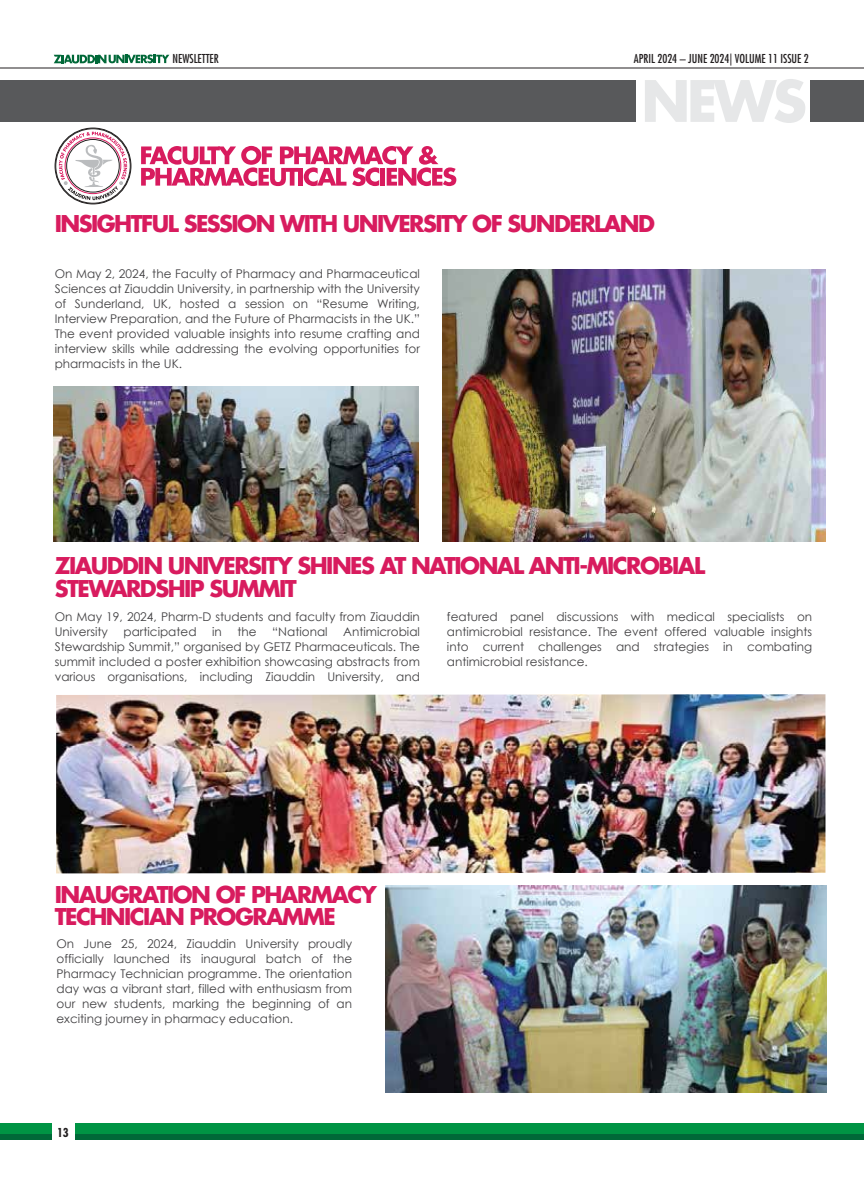
<style>
.page{position:relative;width:864px;height:1188px;background:#fff}
.page>*{position:absolute;margin:0;border:0;box-sizing:border-box;transform-origin:0 0}
.t1{font:700 55.5px "Futura Std";color:#e6e7e8}
.t2{font:700 22.5px/22.5px "Futura Std";letter-spacing:-.07em;color:#d81b5e}
.t3{font:12px/15px "Century Gothic";color:#414042;text-align:justify}
.t4{font:condensed 12px "Futura Std";color:#231f20}
.t5{font:700 condensed 12px "Futura Std";color:#231f20}
</style>
<div class="page">
<div style="left:0;top:1123px;width:864px;height:17px;background:#009444"></div>
<div style="left:0;top:1134px;width:864px;height:6px;background:#006838"></div>
<div style="left:52px;top:1113px;width:23px;height:33px;background:#fff"></div>
<hr style="left:0;top:68px;width:864px;height:1px;background:#231f20">
<div style="left:810px;top:80px;width:54px;height:42px;background:#58595b"></div>
<div style="left:0;top:80px;width:636px;height:42px;background:#58595b"></div>
<svg style="left:54px;top:54px;width:115px;height:10px"></svg>
<div style="left:55px;top:128px;width:76px;height:76px;border:1px solid #221f1f;border-radius:50%"></div>
<svg style="left:59px;top:132px;width:68px;height:68px"></svg>
<svg style="left:141px;top:146px;width:315px;height:40px"></svg>
<img style="left:54px;top:386px;width:365px;height:155px">
<img style="left:443px;top:269px;width:382px;height:272px">
<img style="left:385px;top:885px;width:441px;height:207px">
<img style="left:56px;top:694px;width:769px;height:179px">
<p class="t4" style="left:173px;top:52px;width:48px">NEWSLETTER</p>
<p class="t4" style="left:634px;top:52px;width:177px">APRIL 2024 – JUNE 2024| VOLUME 11 ISSUE 2</p>
<h1 class="t1" style="left:641px;top:64px;width:167px">NEWS</h1>
<h2 class="t2" style="left:55px;top:212px;width:602px">INSIGHTFUL SESSION WITH UNIVERSITY OF SUNDERLAND</h2>
<p class="t3" style="left:55px;top:266px;width:367px">On May 2, 2024, the Faculty of Pharmacy and Pharmaceutical Sciences at Ziauddin University, in partnership with the University of Sunderland, UK, hosted a session on “Resume Writing, Interview Preparation, and the Future of Pharmacists in the UK.” The event provided valuable insights into resume crafting and interview skills while addressing the evolving opportunities for pharmacists in the UK.</p>
<h2 class="t2" style="left:55px;top:554px;width:652px">ZIAUDDIN UNIVERSITY SHINES AT NATIONAL ANTI-MICROBIAL<br>STEWARDSHIP SUMMIT</h2>
<p class="t3" style="left:55px;top:609px;width:367px">On May 19, 2024, Pharm-D students and faculty from Ziauddin<br>University</p>
<p class="t3" style="left:55px;top:624px;width:367px;text-indent:289px">Antimicrobial Stewardship Summit,” organised by GETZ Pharmaceuticals. The summit included a poster exhibition showcasing abstracts from various organisations, including Ziauddin University, and</p>
<p class="t3" style="left:124px;top:624px;width:75px">participated</p>
<p class="t3" style="left:212px;top:624px;width:11px">in</p>
<p class="t3" style="left:238px;top:624px;width:21px">the</p>
<p class="t3" style="left:272px;top:624px;width:57px">“National</p>
<p class="t3" style="left:447px;top:609px;width:367px">featured panel discussions with medical specialists on antimicrobial resistance. The event offered valuable insights into current challenges and strategies in combating antimicrobial resistance.</p>
<h2 class="t2" style="left:55px;top:883px;width:324px">INAUGRATION OF PHARMACY<br>TECHNICIAN PROGRAMME</h2>
<p class="t3" style="left:57px;top:936px;width:297px">On June 25, 2024, Ziauddin University proudly officially launched its inaugural batch of the Pharmacy Technician programme. The orientation day was a vibrant start, filled with enthusiasm from our new students, marking the beginning of an exciting journey in pharmacy education.</p>
<p class="t5" style="left:57px;top:1125px;width:13px">13</p>
</div>
